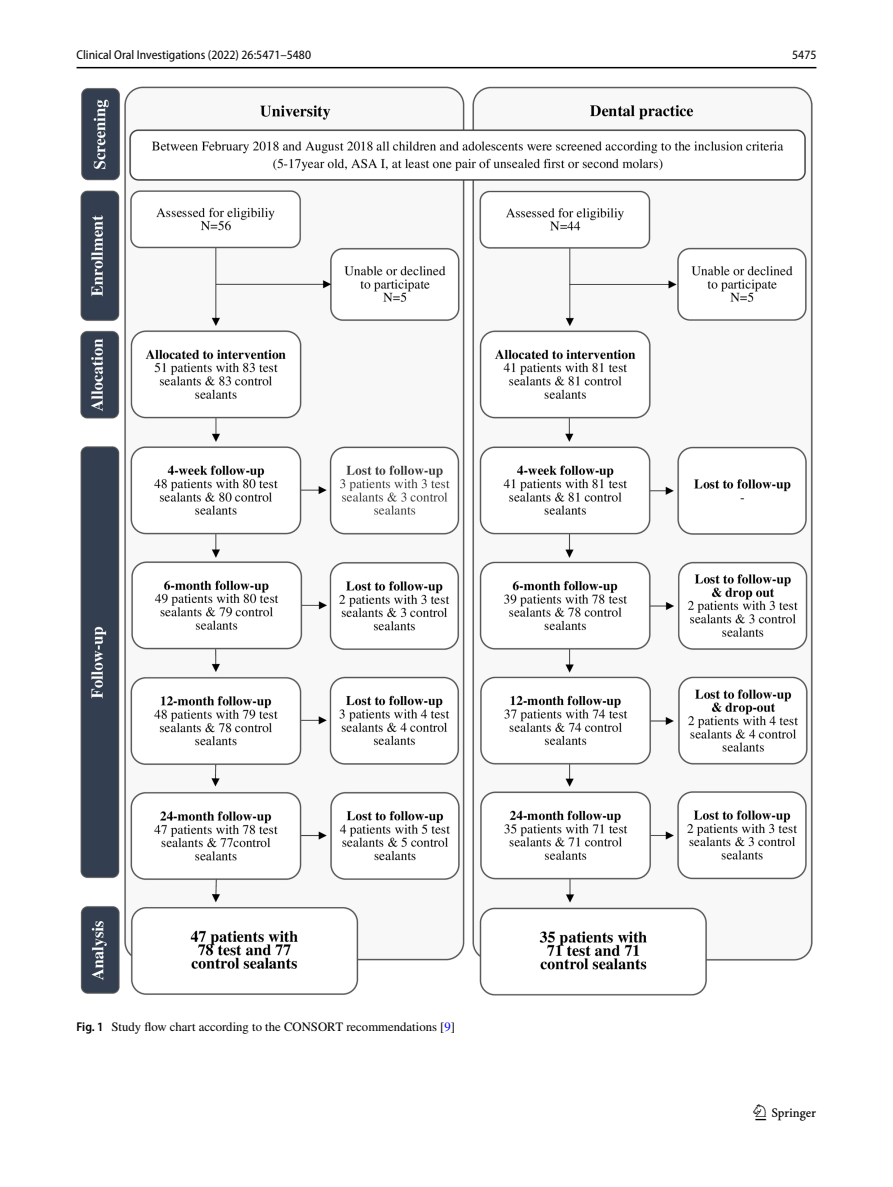
<style>
.page{position:relative;width:893px;height:1187px;background:#fff}
.page>*{position:absolute;margin:0;border:0;box-sizing:border-box;transform-origin:0 0}
.t1{font:22.5px "Springnew Regular 3";color:#000}
.t2{font:12.75px "STIX";color:#000}
.t3{font:semi-condensed 12.75px "Myriad Pro";color:#000}
.s1{font-family:"Myriad Pro";font-weight:600;font-stretch:semi-condensed}
.s2{color:#00f}
</style>
<div class="page">
<hr style="left:77px;top:67px;width:739px;height:1px;background:#000">
<img style="left:81px;top:87px;width:731px;height:908px">
<p class="t3" style="left:77px;top:48px;width:236px">Clinical Oral Investigations (2022) 26:5471–5480</p>
<p class="t3" style="left:792px;top:48px;width:26px">5475</p>
<p class="t2" style="left:77px;top:1017px;width:380px"><span class="s1">Fig. 1</span> Study flow chart according to the CONSORT recommendations [<span class="s2">9</span>]</p>
<h1 class="t1" style="left:755px;top:1104px;width:62px">1 3</h1>
</div>
